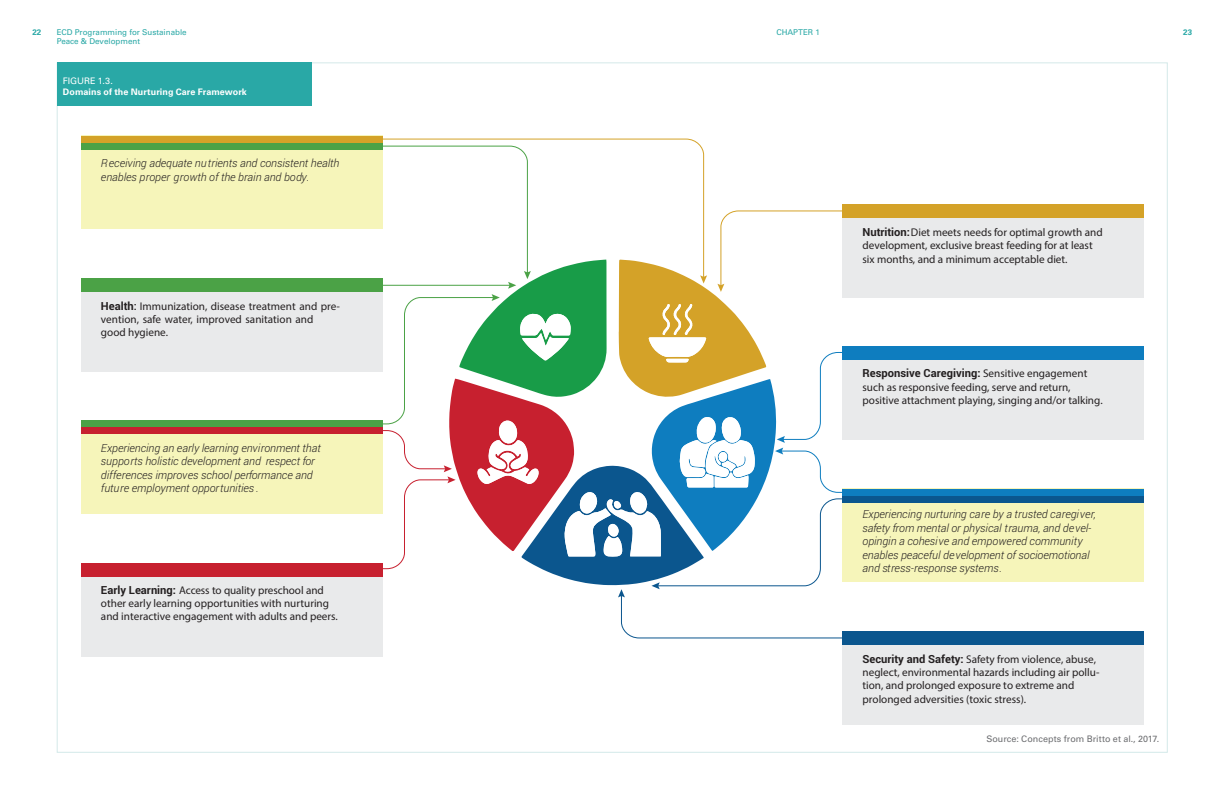
<style>
.page{position:relative;width:1224px;height:792px;background:#fff}
.page>*{position:absolute;margin:0;border:0;box-sizing:border-box;transform-origin:0 0}
.t1{font:11.2px/13.4px "San Francisco Text";color:#231f20}
.t2{font:italic 300 11.2px/13.4px "Roboto";color:#231f20}
.t3{font:700 11.2px "Roboto";color:#231f20}
.t4{font:9px "Univers LT Std";letter-spacing:.005em;color:#6c6d70}
.t5{font:700 9px "Univers LT Std";letter-spacing:.005em;color:#fff}
.t6{font:9px "Univers LT Std";color:#fff}
.t7{font:8px/9.6px "Univers LT Std";color:#29a8a6}
.t8{font:700 8px "Univers LT Std";color:#29a8a6}
.s1{font-family:"Roboto";font-weight:700}
.s2{font-family:"Roboto";font-weight:500}
.s3{font-family:"San Francisco Text";font-weight:400}
</style>
<div class="page">
<div style="left:57px;top:62px;width:255px;height:44px;background:#29a8a6"></div>
<svg style="left:383px;top:138px;width:317px;height:7px"></svg>
<div style="left:842px;top:346px;width:302px;height:94px;background:#e9eaeb"></div>
<div style="left:842px;top:346px;width:302px;height:14px;background:#0e7dbf"></div>
<div style="left:842px;top:631px;width:302px;height:94px;background:#e9eaeb"></div>
<div style="left:842px;top:631px;width:302px;height:14px;background:#0b568e"></div>
<div style="left:81px;top:563px;width:302px;height:93px;background:#e9eaeb"></div>
<div style="left:81px;top:563px;width:302px;height:14px;background:#c7202f"></div>
<div style="left:81px;top:278px;width:302px;height:94px;background:#e9eaeb"></div>
<div style="left:81px;top:278px;width:302px;height:14px;background:#4ba246"></div>
<div style="left:842px;top:204px;width:302px;height:94px;background:#e9eaeb"></div>
<div style="left:842px;top:204px;width:302px;height:14px;background:#d4a228"></div>
<div style="left:842px;top:489px;width:302px;height:93px;background:#f6f5ba"></div>
<div style="left:842px;top:489px;width:302px;height:7px;background:#0e7dbf"></div>
<div style="left:842px;top:496px;width:302px;height:7px;background:#0b568e"></div>
<div style="left:81px;top:420px;width:302px;height:94px;background:#f6f5ba"></div>
<div style="left:81px;top:420px;width:302px;height:7px;background:#4ba246"></div>
<div style="left:81px;top:427px;width:302px;height:7px;background:#c7202f"></div>
<div style="left:81px;top:136px;width:302px;height:93px;background:#f6f5ba"></div>
<div style="left:81px;top:136px;width:302px;height:7px;background:#d4a228"></div>
<div style="left:81px;top:143px;width:302px;height:7px;background:#4ba246"></div>
<svg style="left:383px;top:145px;width:602px;height:494px"></svg>
<p class="t8" style="left:32px;top:27px;width:10px">22</p>
<p class="t7" style="left:57px;top:27px;width:132px">ECD Programming for Sustainable<br>Peace &amp; Development</p>
<p class="t7" style="left:776px;top:27px;width:7px">chapter</p>
<p class="t7" style="left:815px;top:27px;width:6px">1</p>
<p class="t8" style="left:1183px;top:27px;width:10px">23</p>
<p class="t6" style="left:63px;top:75px;width:7px">Figure</p>
<p class="t6" style="left:98px;top:75px;width:16px">1.3.</p>
<p class="t5" style="left:63px;top:86px;width:185px">Domains of the Nurturing Care Framework</p>
<p class="t2" style="left:101px;top:156px;width:240px">Receiving adequate nutrients and consistent health enables proper growth of the brain and body.</p>
<p class="t1" style="left:101px;top:299px;width:241px"><span class="s1">Health</span><span class="s2">:</span> Immunization, disease treatment and pre&shy;vention, safe water, improved sanitation and good hygiene.</p>
<p class="t2" style="left:101px;top:441px;width:221px">Experiencing an early learning environment that supports holistic development and respect for differences improves school performance and future employment opportunities .</p>
<p class="t1" style="left:101px;top:583px;width:238px"><span class="s1">Early Learning:</span> Access to quality preschool and other early learning opportunities with nurturing and interactive engagement with adults and peers.</p>
<p class="t1" style="left:863px;top:225px;width:242px"><span class="s1">Nutrition:</span> Diet meets needs for optimal growth and development, exclusive breast feeding for at least six months, and a minimum acceptable diet.</p>
<p class="t3" style="left:863px;top:366px;width:226px">Responsive Caregiving: <span class="s3">Sensitive engagement</span></p>
<p class="t1" style="left:863px;top:380px;width:242px">such as responsive feeding, serve and return, positive attachment playing, singing and/or talking.</p>
<p class="t2" style="left:863px;top:507px;width:235px">Experiencing nurturing care by a trusted caregiver, safety from mental or physical trauma, and devel&shy;opingin a cohesive and empowered community enables peaceful development of socioemotional and stress-response systems.</p>
<p class="t1" style="left:863px;top:652px;width:238px"><span class="s1">Security and Safety:</span> Safety from violence, abuse, neglect, environmental hazards including air pollu&shy;tion, and prolonged exposure to extreme and prolonged adversities (toxic stress).</p>
<p class="t4" style="left:986px;top:734px;width:174px">Source: Concepts from Britto et al., 2017.</p>
</div>
